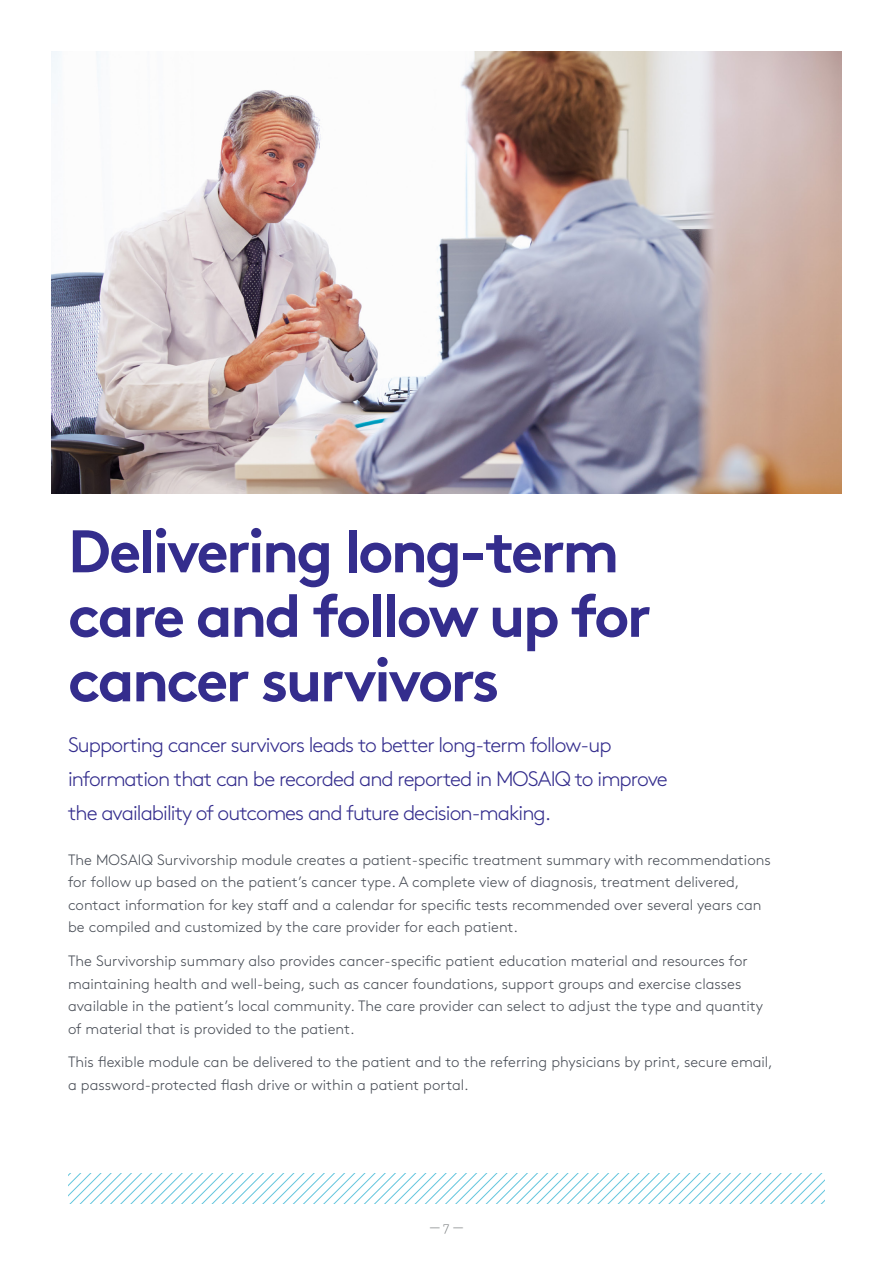
<style>
.page{position:relative;width:893px;height:1263px;background:#fff}
.page>*{position:absolute;margin:0;border:0;box-sizing:border-box;transform-origin:0 0}
.Brown_Pro_Light___Bo{font:700 60px/64.5px "Brown Pro";letter-spacing:-.045em;color:#342d8d}
.Brown_Pro_Light___Bo-2{font:300 21px/33.8px "Brown Pro";letter-spacing:-.045em;color:#342d8d}
.Brown_Pro_Light___Bo-3{font:300 15px/22.5px "Brown Pro";color:#464b54}
.t1{font:300 15px "Archer";color:#64696b}
</style>
<div class="page">
<img style="left:51px;top:51px;width:791px;height:442px">
<svg style="left:68px;top:1173px;width:757px;height:30px"></svg>
<p class="Brown_Pro_Light___Bo" style="left:68px;top:513px;width:585px">Delivering long-term care and follow up for cancer survivors</p>
<p class="Brown_Pro_Light___Bo-2" style="left:68px;top:727px;width:601px">Supporting cancer survivors leads to better long-term follow-up information that can be recorded and reported in MOSAIQ to improve the availability of outcomes and future decision-making.</p>
<p class="Brown_Pro_Light___Bo-3" style="left:68px;top:847px;width:704px">The MOSAIQ Survivorship module creates a patient-specific treatment summary with recommendations for follow up based on the patient’s cancer type. A complete view of diagnosis, treatment delivered, contact information for key staff and a calendar for specific tests recommended over several years can be compiled and customized by the care provider for each patient.</p>
<p class="Brown_Pro_Light___Bo-3" style="left:68px;top:948px;width:697px">The Survivorship summary also provides cancer-specific patient education material and resources for maintaining health and well-being, such as cancer foundations, support groups and exercise classes available in the patient’s local community. The care provider can select to adjust the type and quantity of material that is provided to the patient.</p>
<p class="Brown_Pro_Light___Bo-3" style="left:68px;top:1050px;width:706px">This flexible module can be delivered to the patient and to the referring physicians by print, secure email, a password-protected flash drive or within a patient portal.</p>
<p class="t1" style="left:430px;top:1218px;width:35px">— 7 —</p>
</div>
